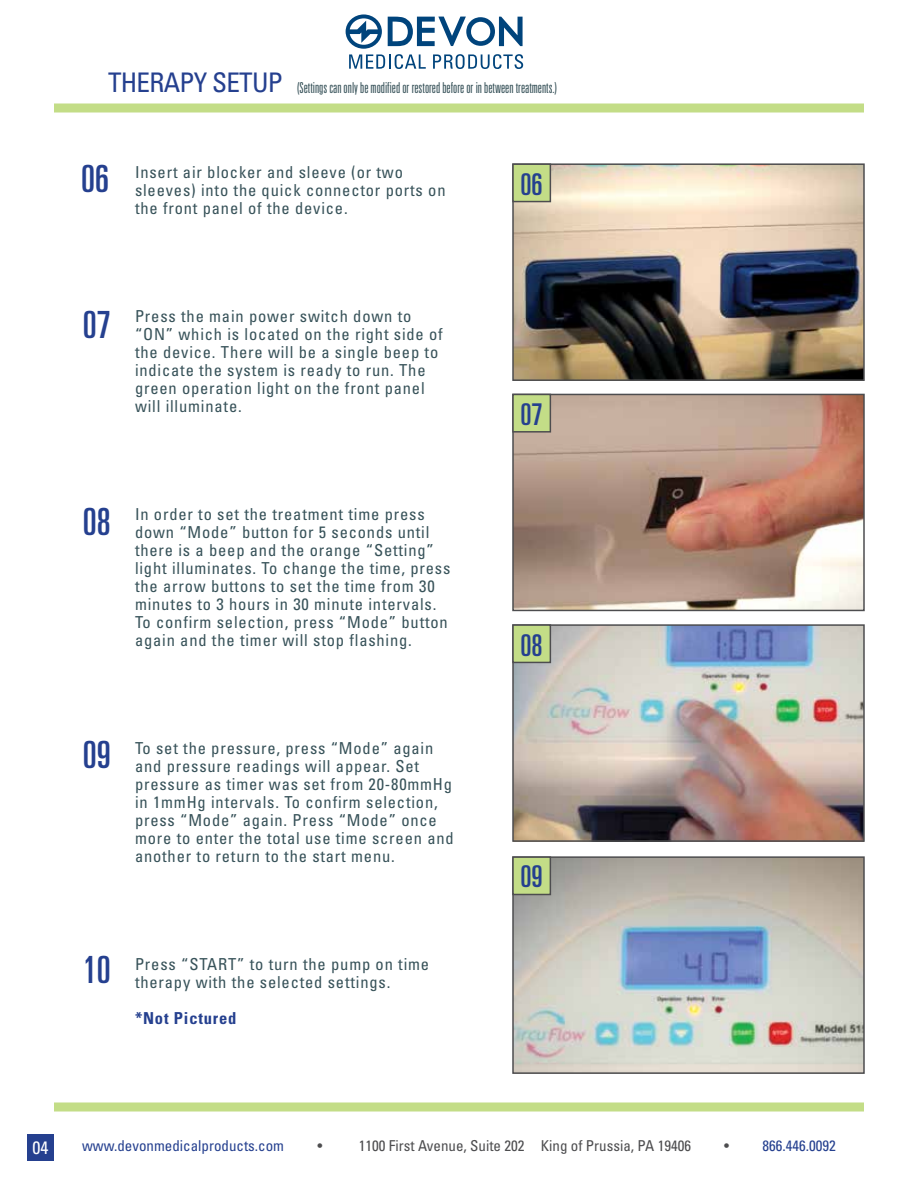
<style>
.page{position:relative;width:918px;height:1188px;background:#fff}
.page>*{position:absolute;margin:0;border:0;box-sizing:border-box;transform-origin:0 0}
.t1{font:ultra-condensed 37.5px "Univers";color:#25408f}
.t2{font:ultra-condensed 30px "Univers";color:#25408f}
.t3{font:condensed 18px "Univers";color:#fff}
.t4{font:condensed 16.5px/18px "Univers";letter-spacing:.05em;color:#375259}
.t5{font:700 condensed 16.5px "Univers";letter-spacing:.05em;color:#25408f}
.t6{font:300 ultra-condensed 15px "Univers";color:#375259}
.t7{font:condensed 15px "Univers";color:#4d4d4f}
.t8{font:condensed 15px "Univers";color:#25408f}
.s1{font-weight:400;font-stretch:condensed;font-size:27px;color:#25408f}
.s2{color:#4d4d4f}
</style>
<div class="page">
<div style="left:27px;top:1134px;width:27px;height:27px;background:#25408f"></div>
<svg style="left:346px;top:14px;width:177px;height:55px"></svg>
<img style="left:515px;top:859px;width:347px;height:212px">
<div style="left:512px;top:856px;width:353px;height:218px;border:2px solid #4d4d4f"></div>
<img style="left:515px;top:166px;width:347px;height:212px">
<div style="left:512px;top:163px;width:353px;height:218px;border:2px solid #4d4d4f"></div>
<div style="left:512px;top:163px;width:39px;height:39px;background:#c3dd87;border:2px solid #4d4d4f"></div>
<img style="left:515px;top:397px;width:347px;height:211px">
<div style="left:512px;top:394px;width:353px;height:217px;border:2px solid #4d4d4f"></div>
<div style="left:512px;top:394px;width:39px;height:39px;background:#c3dd87;border:2px solid #4d4d4f"></div>
<div style="left:512px;top:856px;width:39px;height:39px;background:#c3dd87;border:2px solid #4d4d4f"></div>
<div style="left:54px;top:104px;width:810px;height:8px;background:#c3dd87"></div>
<div style="left:54px;top:1102px;width:810px;height:10px;background:#c3dd87"></div>
<img style="left:515px;top:627px;width:347px;height:212px">
<div style="left:512px;top:624px;width:353px;height:218px;border:2px solid #4d4d4f"></div>
<div style="left:512px;top:624px;width:39px;height:39px;background:#c3dd87;border:2px solid #4d4d4f"></div>
<p class="t6" style="left:108px;top:80px;width:450px"><span class="s1">THERAPY SETUP</span> (Settings can only be modified or restored before or in between treatments.)</p>
<h1 class="t1" style="left:81px;top:157px;width:29px">06</h1>
<p class="t4" style="left:135px;top:162px;width:312px">Insert air blocker and sleeve (or two sleeves) into the quick connector ports on the front panel of the device.</p>
<h2 class="t2" style="left:520px;top:167px;width:24px">06</h2>
<h1 class="t1" style="left:83px;top:303px;width:29px">07</h1>
<p class="t4" style="left:135px;top:306px;width:309px">Press the main power switch down to “ON” which is located on the right side of the device. There will be a single beep to indicate the system is ready to run. The green operation light on the front panel will illuminate.</p>
<h2 class="t2" style="left:520px;top:397px;width:24px">07</h2>
<h1 class="t1" style="left:83px;top:500px;width:29px">08</h1>
<p class="t4" style="left:135px;top:504px;width:317px">In order to set the treatment time press down “Mode” button for 5 seconds until there is a beep and the orange “Setting” light illuminates. To change the time, press the arrow buttons to set the time from 30 minutes to 3 hours in 30 minute intervals.<br>To confirm selection, press “Mode” button again and the timer will stop flashing.</p>
<h2 class="t2" style="left:520px;top:628px;width:24px">08</h2>
<h1 class="t1" style="left:83px;top:733px;width:29px">09</h1>
<p class="t4" style="left:135px;top:738px;width:320px">To set the pressure, press “Mode” again and pressure readings will appear. Set pressure as timer was set from 20-80mmHg in 1mmHg intervals. To confirm selection, press “Mode” again. Press “Mode” once more to enter the total use time screen and another to return to the start menu.</p>
<h2 class="t2" style="left:520px;top:859px;width:24px">09</h2>
<h1 class="t1" style="left:83px;top:949px;width:29px">10</h1>
<p class="t4" style="left:135px;top:954px;width:296px">Press “START” to turn the pump on time therapy with the selected settings.</p>
<p class="t5" style="left:135px;top:1008px;width:103px">*Not Pictured</p>
<p class="t3" style="left:33px;top:1137px;width:17px">04</p>
<p class="t8" style="left:82px;top:1136px;width:203px">www.devonmedicalproducts.com</p>
<p class="t7" style="left:317px;top:1136px;width:6px">•</p>
<p class="t7" style="left:359px;top:1136px;width:334px">1100 First Avenue, Suite 202 King of Prussia, PA 19406</p>
<p class="t8" style="left:724px;top:1136px;width:113px"><span class="s2">•</span> 866.446.0092</p>
</div>
